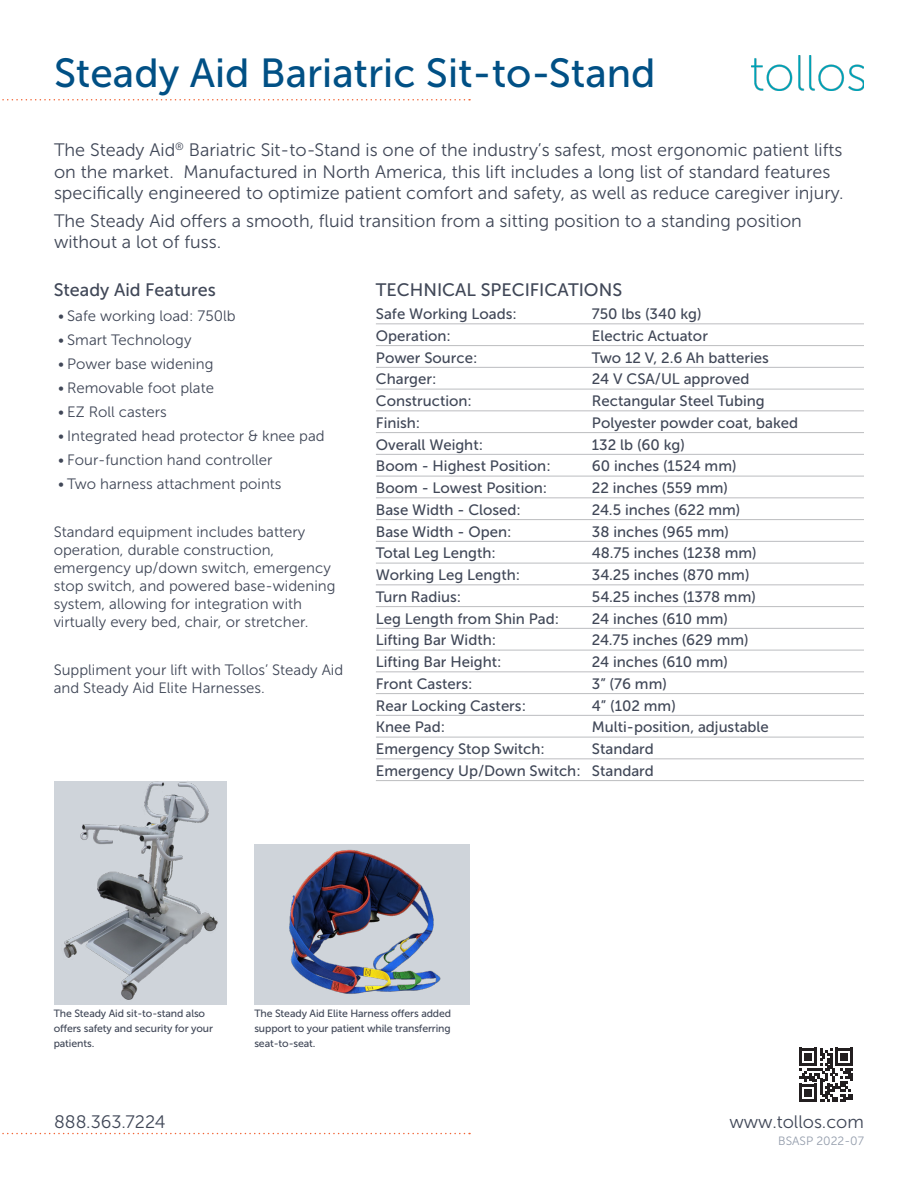
<style>
.page{position:relative;width:918px;height:1188px;background:#fff}
.page>*{position:absolute;margin:0;border:0;box-sizing:border-box;transform-origin:0 0}
.t1{font:40.5px "Museo Sans 500";color:#015085}
.specs{font:18px/21.6px "Museo Sans 300";color:#404757}
.techical_specs_heade{font:18px "Museo Sans 500";color:#404757}
.header_rule_above{font:18px "Museo Sans 500";color:#404757}
.specs-2{font:15px "Museo Sans 500";color:#404757}
.bullets_last{font:15px/18px "Museo Sans 300";color:#404757}
.t2{font:12px "Museo Sans 300";color:#939cab}
.t3{font:10.5px/15px "Museo Sans 500";letter-spacing:-.01em;color:#404757}
</style>
<div class="page">
<img style="left:751px;top:56px;width:113px;height:34px">
<svg style="left:2px;top:99px;width:468px;height:1px"></svg>
<svg style="left:799px;top:1048px;width:54px;height:54px"></svg>
<svg style="left:2px;top:1133px;width:468px;height:1px"></svg>
<hr style="left:376px;top:324px;width:488px;height:1px;background:#bcbdc0">
<hr style="left:376px;top:345px;width:488px;height:1px;background:#bcbdc0">
<hr style="left:376px;top:367px;width:488px;height:1px;background:#bcbdc0">
<hr style="left:376px;top:389px;width:488px;height:1px;background:#bcbdc0">
<hr style="left:376px;top:411px;width:488px;height:1px;background:#bcbdc0">
<hr style="left:376px;top:432px;width:488px;height:1px;background:#bcbdc0">
<hr style="left:376px;top:454px;width:488px;height:1px;background:#bcbdc0">
<hr style="left:376px;top:476px;width:488px;height:1px;background:#bcbdc0">
<hr style="left:376px;top:498px;width:488px;height:1px;background:#bcbdc0">
<hr style="left:376px;top:519px;width:488px;height:1px;background:#bcbdc0">
<hr style="left:376px;top:541px;width:488px;height:1px;background:#bcbdc0">
<hr style="left:376px;top:563px;width:488px;height:1px;background:#bcbdc0">
<hr style="left:376px;top:585px;width:488px;height:1px;background:#bcbdc0">
<hr style="left:376px;top:606px;width:488px;height:1px;background:#bcbdc0">
<hr style="left:376px;top:628px;width:488px;height:1px;background:#bcbdc0">
<hr style="left:376px;top:650px;width:488px;height:1px;background:#bcbdc0">
<hr style="left:376px;top:672px;width:488px;height:1px;background:#bcbdc0">
<hr style="left:376px;top:693px;width:488px;height:1px;background:#bcbdc0">
<hr style="left:376px;top:715px;width:488px;height:1px;background:#bcbdc0">
<hr style="left:376px;top:737px;width:488px;height:1px;background:#bcbdc0">
<hr style="left:376px;top:759px;width:488px;height:1px;background:#bcbdc0">
<hr style="left:376px;top:780px;width:488px;height:1px;background:#bcbdc0">
<img style="left:54px;top:781px;width:172px;height:224px">
<div style="left:254px;top:844px;width:216px;height:161px;background:#cfd4da"></div>
<img style="left:289px;top:849px;width:152px;height:145px">
<p class="t1" style="left:54px;top:51px;width:603px">Steady Aid Bariatric Sit-to-Stand</p>
<p class="specs" style="left:54px;top:139px;width:791px">The Steady Aid<sup>®</sup> Bariatric Sit-to-Stand is one of the industry’s safest, most ergonomic patient lifts on the market. Manufactured in North America, this lift includes a long list of standard features specifically engineered to optimize patient comfort and safety, as well as reduce caregiver injury.</p>
<p class="specs" style="left:54px;top:210px;width:750px">The Steady Aid offers a smooth, fluid transition from a sitting position to a standing position without a lot of fuss.</p>
<p class="header_rule_above" style="left:54px;top:280px;width:164px">Steady Aid Features</p>
<p class="bullets_last" style="left:58px;top:307px;width:179px">• Safe working load: 750lb</p>
<p class="bullets_last" style="left:58px;top:331px;width:135px">• Smart Technology</p>
<p class="bullets_last" style="left:58px;top:355px;width:157px">• Power base widening</p>
<p class="bullets_last" style="left:58px;top:379px;width:157px">• Removable foot plate</p>
<p class="bullets_last" style="left:58px;top:403px;width:110px">• EZ Roll casters</p>
<p class="bullets_last" style="left:58px;top:427px;width:268px">• Integrated head protector &amp; knee pad</p>
<p class="bullets_last" style="left:58px;top:451px;width:216px">• Four-function hand controller</p>
<p class="bullets_last" style="left:58px;top:475px;width:225px">• Two harness attachment points</p>
<p class="bullets_last" style="left:54px;top:523px;width:283px">Standard equipment includes battery operation, durable construction, emergency up/down switch, emergency stop switch, and powered base-widening system, allowing for integration with virtually every bed, chair, or stretcher.</p>
<p class="bullets_last" style="left:54px;top:661px;width:291px">Suppliment your lift with Tollos’ Steady Aid and Steady Aid Elite Harnesses.</p>
<p class="techical_specs_heade" style="left:376px;top:280px;width:248px">TECHNICAL SPECIFICATIONS</p>
<p class="specs-2" style="left:376px;top:306px;width:142px">Safe Working Loads:</p>
<p class="specs-2" style="left:592px;top:306px;width:111px">750 lbs (340 kg)</p>
<p class="specs-2" style="left:376px;top:327px;width:77px">Operation:</p>
<p class="specs-2" style="left:592px;top:327px;width:118px">Electric Actuator</p>
<p class="specs-2" style="left:376px;top:349px;width:103px">Power Source:</p>
<p class="specs-2" style="left:592px;top:349px;width:178px">Two 12 V, 2.6 Ah batteries</p>
<p class="specs-2" style="left:376px;top:371px;width:62px">Charger:</p>
<p class="specs-2" style="left:592px;top:371px;width:159px">24 V CSA/UL approved</p>
<p class="specs-2" style="left:376px;top:393px;width:98px">Construction:</p>
<p class="specs-2" style="left:592px;top:393px;width:174px">Rectangular Steel Tubing</p>
<p class="specs-2" style="left:376px;top:414px;width:46px">Finish:</p>
<p class="specs-2" style="left:592px;top:414px;width:208px">Polyester powder coat, baked</p>
<p class="specs-2" style="left:376px;top:436px;width:109px">Overall Weight:</p>
<p class="specs-2" style="left:592px;top:436px;width:95px">132 lb (60 kg)</p>
<p class="specs-2" style="left:376px;top:458px;width:176px">Boom - Highest Position:</p>
<p class="specs-2" style="left:592px;top:458px;width:146px">60 inches (1524 mm)</p>
<p class="specs-2" style="left:376px;top:480px;width:173px">Boom - Lowest Position:</p>
<p class="specs-2" style="left:592px;top:480px;width:138px">22 inches (559 mm)</p>
<p class="specs-2" style="left:376px;top:501px;width:147px">Base Width - Closed:</p>
<p class="specs-2" style="left:592px;top:501px;width:150px">24.5 inches (622 mm)</p>
<p class="specs-2" style="left:376px;top:523px;width:137px">Base Width - Open:</p>
<p class="specs-2" style="left:592px;top:523px;width:139px">38 inches (965 mm)</p>
<p class="specs-2" style="left:376px;top:545px;width:122px">Total Leg Length:</p>
<p class="specs-2" style="left:592px;top:545px;width:166px">48.75 inches (1238 mm)</p>
<p class="specs-2" style="left:376px;top:567px;width:146px">Working Leg Length:</p>
<p class="specs-2" style="left:592px;top:567px;width:159px">34.25 inches (870 mm)</p>
<p class="specs-2" style="left:376px;top:588px;width:87px">Turn Radius:</p>
<p class="specs-2" style="left:592px;top:588px;width:166px">54.25 inches (1378 mm)</p>
<p class="specs-2" style="left:376px;top:610px;width:185px">Leg Length from Shin Pad:</p>
<p class="specs-2" style="left:592px;top:610px;width:138px">24 inches (610 mm)</p>
<p class="specs-2" style="left:376px;top:632px;width:122px">Lifting Bar Width:</p>
<p class="specs-2" style="left:592px;top:632px;width:158px">24.75 inches (629 mm)</p>
<p class="specs-2" style="left:376px;top:654px;width:127px">Lifting Bar Height:</p>
<p class="specs-2" style="left:592px;top:654px;width:138px">24 inches (610 mm)</p>
<p class="specs-2" style="left:376px;top:675px;width:98px">Front Casters:</p>
<p class="specs-2" style="left:592px;top:675px;width:77px">3” (76 mm)</p>
<p class="specs-2" style="left:376px;top:697px;width:152px">Rear Locking Casters:</p>
<p class="specs-2" style="left:592px;top:697px;width:85px">4” (102 mm)</p>
<p class="specs-2" style="left:376px;top:719px;width:71px">Knee Pad:</p>
<p class="specs-2" style="left:592px;top:719px;width:179px">Multi-position, adjustable</p>
<p class="specs-2" style="left:376px;top:741px;width:171px">Emergency Stop Switch:</p>
<p class="specs-2" style="left:592px;top:741px;width:64px">Standard</p>
<p class="specs-2" style="left:376px;top:762px;width:280px">Emergency Up/Down Switch: Standard</p>
<p class="t3" style="left:54px;top:1006px;width:161px">The Steady Aid sit-to-stand also offers safety and security for your patients.</p>
<p class="t3" style="left:254px;top:1006px;width:198px;text-align:justify">The Steady Aid Elite Harness offers added support to your patient while transferring seat-to-seat.</p>
<p class="specs" style="left:54px;top:1111px;width:113px">888.363.7224</p>
<p class="specs" style="left:729px;top:1111px;width:136px">www.tollos.com</p>
<p class="t2" style="left:778px;top:1134px;width:87px">BSASP 2022-07</p>
</div>
